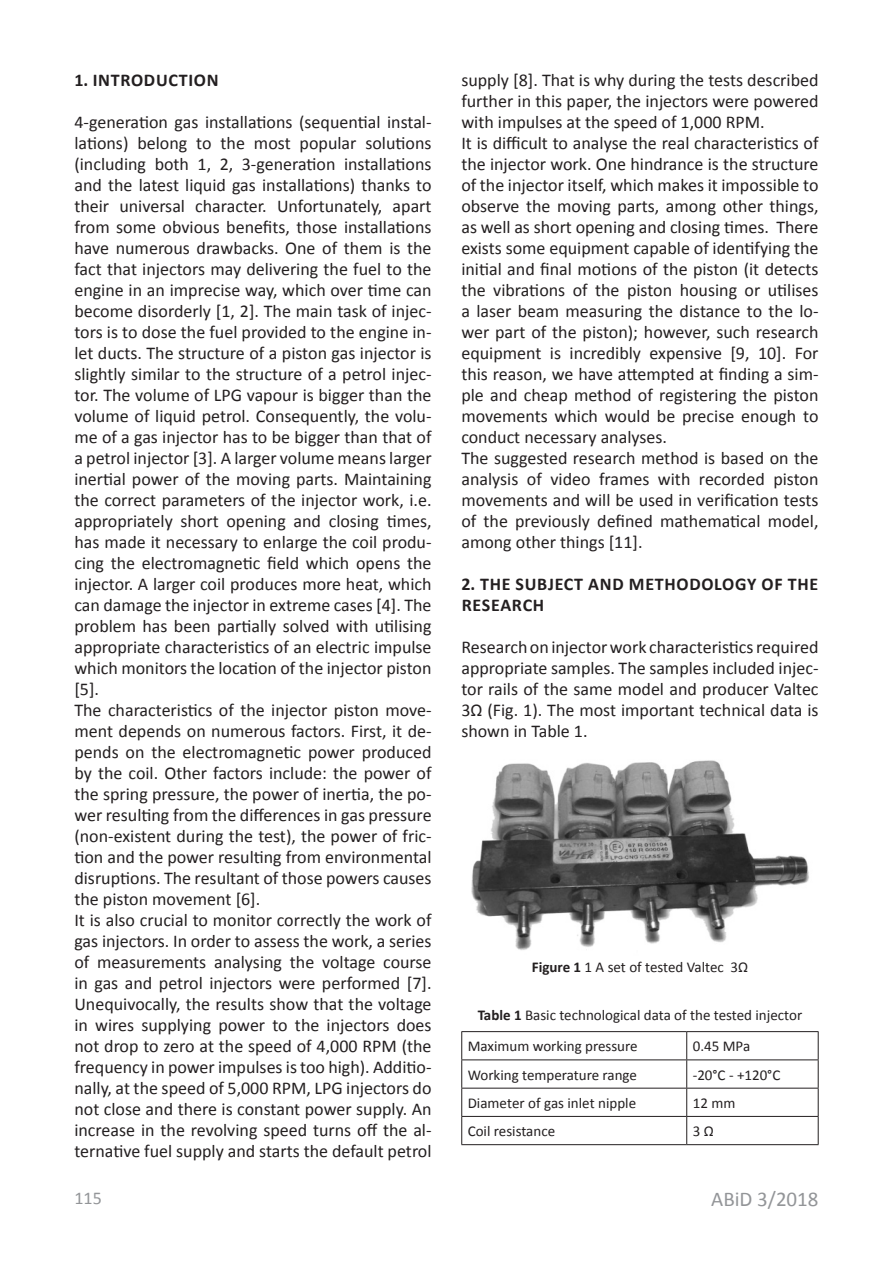
<style>
.page{position:relative;width:893px;height:1263px;background:#fff}
.page>*{position:absolute;margin:0;border:0;box-sizing:border-box;transform-origin:0 0}
.t1{font:21px "Calibri";color:#939598}
.t2{font:18px/21px "Calibri";color:#231f20}
.t3{font:700 18px/21px "Calibri";letter-spacing:.04em;color:#231f20}
.t4{font:18px "Calibri";color:#939598}
.t5{font:15px/31.2px "Calibri";color:#231f20}
.s1{font-weight:700}
</style>
<div class="page">
<img style="left:471px;top:760px;width:338px;height:190px">
<hr style="left:461px;top:1031px;width:226px;height:1px;background:#231f20">
<hr style="left:687px;top:1031px;width:132px;height:1px;background:#231f20">
<hr style="left:461px;top:1059px;width:226px;height:1px;background:#231f20">
<hr style="left:687px;top:1059px;width:132px;height:1px;background:#231f20">
<hr style="left:461px;top:1088px;width:226px;height:1px;background:#231f20">
<hr style="left:687px;top:1088px;width:132px;height:1px;background:#231f20">
<hr style="left:461px;top:1116px;width:226px;height:1px;background:#231f20">
<svg style="left:461px;top:1032px;width:1px;height:112px"></svg>
<hr style="left:687px;top:1116px;width:132px;height:1px;background:#231f20">
<svg style="left:686px;top:1032px;width:1px;height:112px"></svg>
<svg style="left:818px;top:1032px;width:1px;height:112px"></svg>
<hr style="left:461px;top:1144px;width:226px;height:1px;background:#231f20">
<hr style="left:687px;top:1144px;width:132px;height:1px;background:#231f20">
<p class="t3" style="left:74px;top:69px;width:146px">1. INTRODUCTION</p>
<p class="t2" style="left:74px;top:111px;width:359px">4-generation gas installations (sequential instal&shy;lations) belong to the most popular solutions (including both 1, 2, 3-generation installations and the latest liquid gas installations) thanks to their universal character. Unfortunately, apart from some obvious benefits, those installations have numerous drawbacks. One of them is the fact that injectors may delivering the fuel to the engine in an imprecise way, which over time can become disorderly [1, 2]. The main task of injec&shy;tors is to dose the fuel provided to the engine in&shy;let ducts. The structure of a piston gas injector is slightly similar to the structure of a petrol injec&shy;tor. The volume of LPG vapour is bigger than the volume of liquid petrol. Consequently, the volu&shy;me of a gas injector has to be bigger than that of a petrol injector [3]. A larger volume means larger inertial power of the moving parts. Maintaining the correct parameters of the injector work, i.e. appropriately short opening and closing times, has made it necessary to enlarge the coil produ&shy;cing the electromagnetic field which opens the injector. A larger coil produces more heat, which can damage the injector in extreme cases [4]. The problem has been partially solved with utilising appropriate characteristics of an electric impulse which monitors the location of the injector piston [5].<br>The characteristics of the injector piston move&shy;ment depends on numerous factors. First, it de&shy;pends on the electromagnetic power produced by the coil. Other factors include: the power of the spring pressure, the power of inertia, the po&shy;wer resulting from the differences in gas pressure (non-existent during the test), the power of fric&shy;tion and the power resulting from environmental disruptions. The resultant of those powers causes the piston movement [6].<br>It is also crucial to monitor correctly the work of gas injectors. In order to assess the work, a series of measurements analysing the voltage course in gas and petrol injectors were performed [7].<br>Unequivocally, the results show that the voltage in wires supplying power to the injectors does not drop to zero at the speed of 4,000 RPM (the frequency in power impulses is too high). Additio&shy;nally, at the speed of 5,000 RPM, LPG injectors do not close and there is constant power supply. An increase in the revolving speed turns off the al&shy;ternative fuel supply and starts the default petrol</p>
<p class="t2" style="left:461px;top:69px;width:359px">supply [8]. That is why during the tests described further in this paper, the injectors were powered with impulses at the speed of 1,000 RPM.<br>It is difficult to analyse the real characteristics of the injector work. One hindrance is the structure of the injector itself, which makes it impossible to observe the moving parts, among other things, as well as short opening and closing times. There exists some equipment capable of identifying the initial and final motions of the piston (it detects the vibrations of the piston housing or utilises a laser beam measuring the distance to the lo&shy;wer part of the piston); however, such research equipment is incredibly expensive [9, 10]. For this reason, we have attempted at finding a sim&shy;ple and cheap method of registering the piston movements which would be precise enough to conduct necessary analyses.<br>The suggested research method is based on the analysis of video frames with recorded piston movements and will be used in verification tests of the previously defined mathematical model, among other things [11].</p>
<p class="t3" style="left:461px;top:573px;width:358px">2. THE SUBJECT AND METHODOLOGY OF THE<br>RESEARCH</p>
<p class="t2" style="left:461px;top:636px;width:359px;text-align:justify">Research on injector work characteristics required appropriate samples. The samples included injec&shy;tor rails of the same model and producer Valtec 3Ω (Fig. 1). The most important technical data is shown in Table 1.</p>
<p class="t5" style="left:532px;top:951px;width:218px"><span class="s1">Figure 1</span> 1 A set of tested Valtec 3Ω</p>
<p class="t5" style="left:468px;top:999px;width:336px;text-indent:10px"><span class="s1">Table 1</span> Basic technological data of the tested injector<br>Maximum working pressure</p>
<p class="t5" style="left:693px;top:1030px;width:59px">0.45 MPa</p>
<p class="t5" style="left:468px;top:1059px;width:171px">Working temperature range</p>
<p class="t5" style="left:693px;top:1059px;width:89px">-20°C - +120°C</p>
<p class="t5" style="left:468px;top:1087px;width:170px">Diameter of gas inlet nipple</p>
<p class="t5" style="left:693px;top:1087px;width:44px">12 mm</p>
<p class="t5" style="left:468px;top:1115px;width:89px">Coil resistance</p>
<p class="t5" style="left:693px;top:1115px;width:22px">3 Ω</p>
<p class="t4" style="left:74px;top:1186px;width:29px">1815</p>
<p class="t1" style="left:711px;top:1185px;width:109px">ABiD 3/2018</p>
</div>
